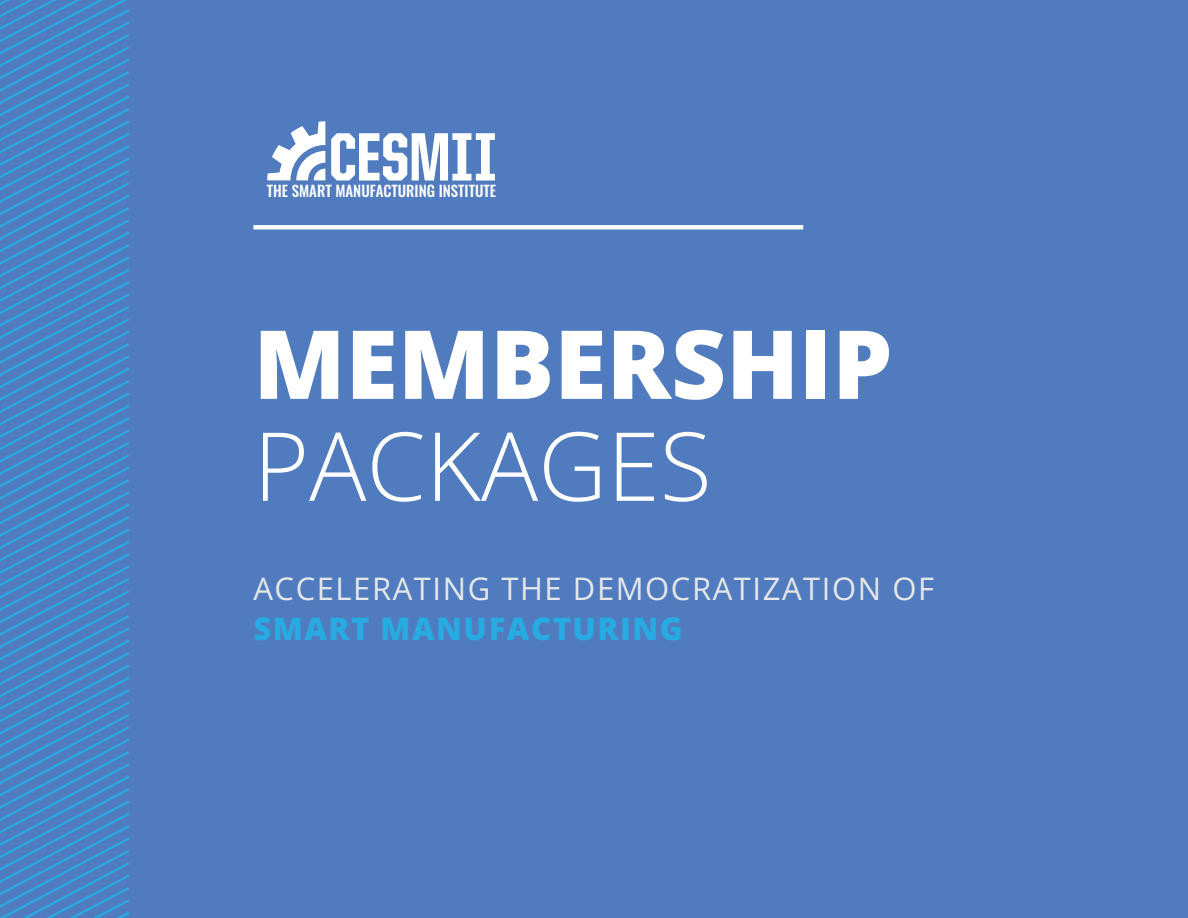
<style>
.page{position:relative;width:1188px;height:918px;background:#fff}
.page>*{position:absolute;margin:0;border:0;box-sizing:border-box;transform-origin:0 0}
.t1{font:95.25px/102px "Open Sans";color:#fff}
.t2{font:31.05px "Open Sans";letter-spacing:.05em;color:#e6e7e9}
.t3{font:31.05px "Open Sans";letter-spacing:.05em;color:#27abe2}
.t4{font:15.15px "Oswald";color:#fff}
</style>
<div class="page">
<div style="left:132px;top:0;width:1056px;height:918px;background:#507cbf"></div>
<svg style="left:0;top:0;width:132px;height:918px;background:#4785c5"></svg>
<hr style="left:253px;top:225px;width:550px;height:4px;background:#fff">
<svg style="left:267px;top:121px;width:58px;height:59px"></svg>
<svg style="left:331px;top:133px;width:164px;height:47px"></svg>
<p class="t4" style="left:267px;top:177px;width:231px">THE SMART MANUFACTURING INSTITUTE</p>
<h1 class="t1" style="left:253px;top:311px;width:641px">MEMBERSHIP<br>PACKAGES</h1>
<p class="t2" style="left:253px;top:568px;width:682px">ACCELERATING THE DEMOCRATIZATION OF</p>
<p class="t3" style="left:253px;top:608px;width:431px">SMART MANUFACTURING</p>
</div>
